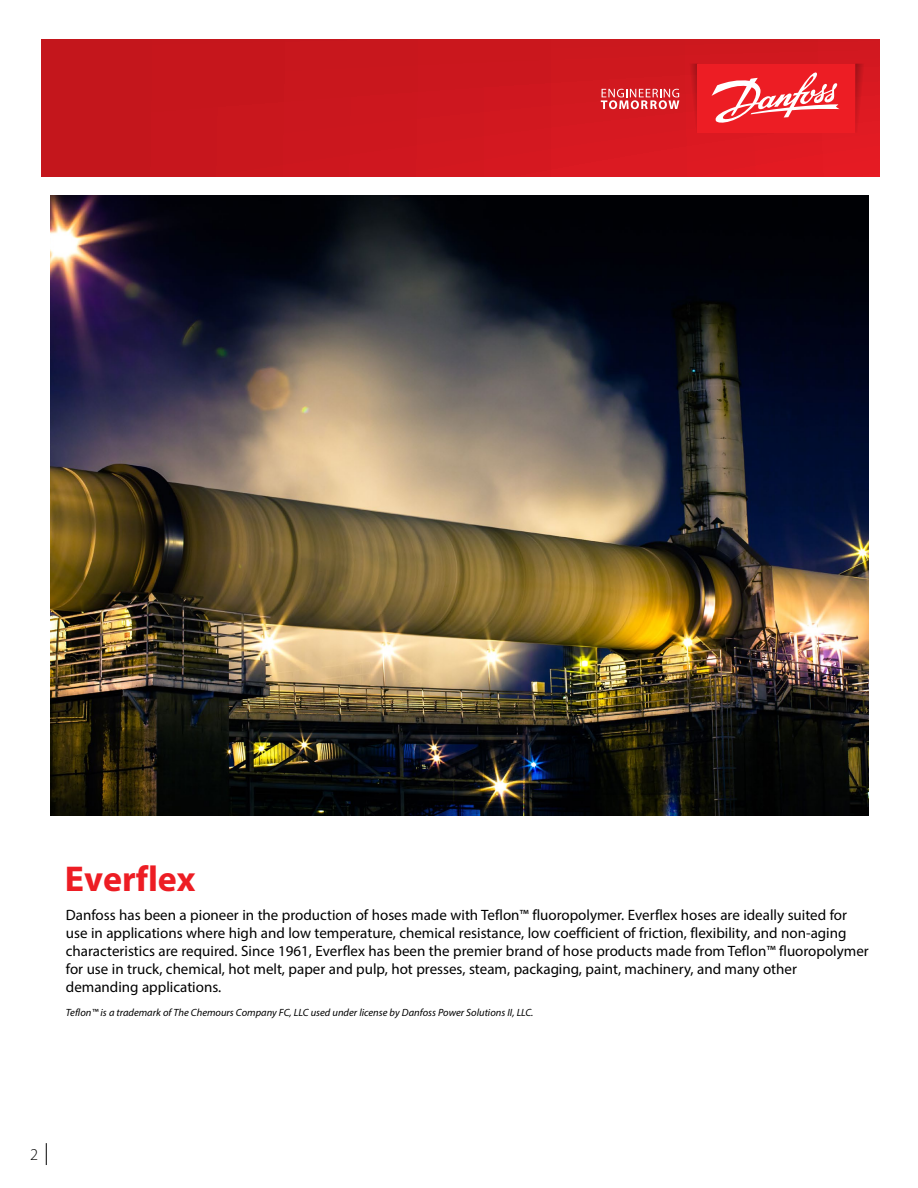
<style>
.page{position:relative;width:918px;height:1188px;background:#fff}
.page>*{position:absolute;margin:0;border:0;box-sizing:border-box;transform-origin:0 0}
.t1{font:700 36px "Myriad Pro";color:#ed1d24}
.t2{font:300 16.5px "Myriad Pro";color:#000}
.t3{font:15px/18px "Myriad Pro";color:#000}
.t4{font:italic 10.5px "Myriad Pro";color:#000}
</style>
<div class="page">
<div style="left:42px;top:39px;width:837px;height:137px;background:linear-gradient(to right,#c1151b,#dc1a22)"></div>
<svg style="left:855px;top:64px;width:13px;height:69px"></svg>
<svg style="left:685px;top:64px;width:12px;height:69px"></svg>
<div style="left:697px;top:64px;width:158px;height:69px;background:#ed1d24"></div>
<svg style="left:601px;top:89px;width:78px;height:20px;background:#e16a6e"></svg>
<svg style="left:712px;top:72px;width:128px;height:51px"></svg>
<img style="left:50px;top:195px;width:819px;height:620px">
<svg style="left:46px;top:1143px;width:1px;height:22px"></svg>
<h1 class="t1" style="left:65px;top:855px;width:132px">Everflex</h1>
<p class="t3" style="left:66px;top:906px;width:804px">Danfoss has been a pioneer in the production of hoses made with Teflon™ fluoropolymer. Everflex hoses are ideally suited for use in applications where high and low temperature, chemical resistance, low coefficient of friction, flexibility, and non-aging characteristics are required. Since 1961, Everflex has been the premier brand of hose products made from Teflon™ fluoropolymer for use in truck, chemical, hot melt, paper and pulp, hot presses, steam, packaging, paint, machinery, and many other demanding applications.</p>
<p class="t4" style="left:66px;top:1006px;width:469px">Teflon™ is a trademark of The Chemours Company FC, LLC used under license by Danfoss Power Solutions II, LLC.</p>
<p class="t2" style="left:30px;top:1145px;width:10px">2</p>
</div>
